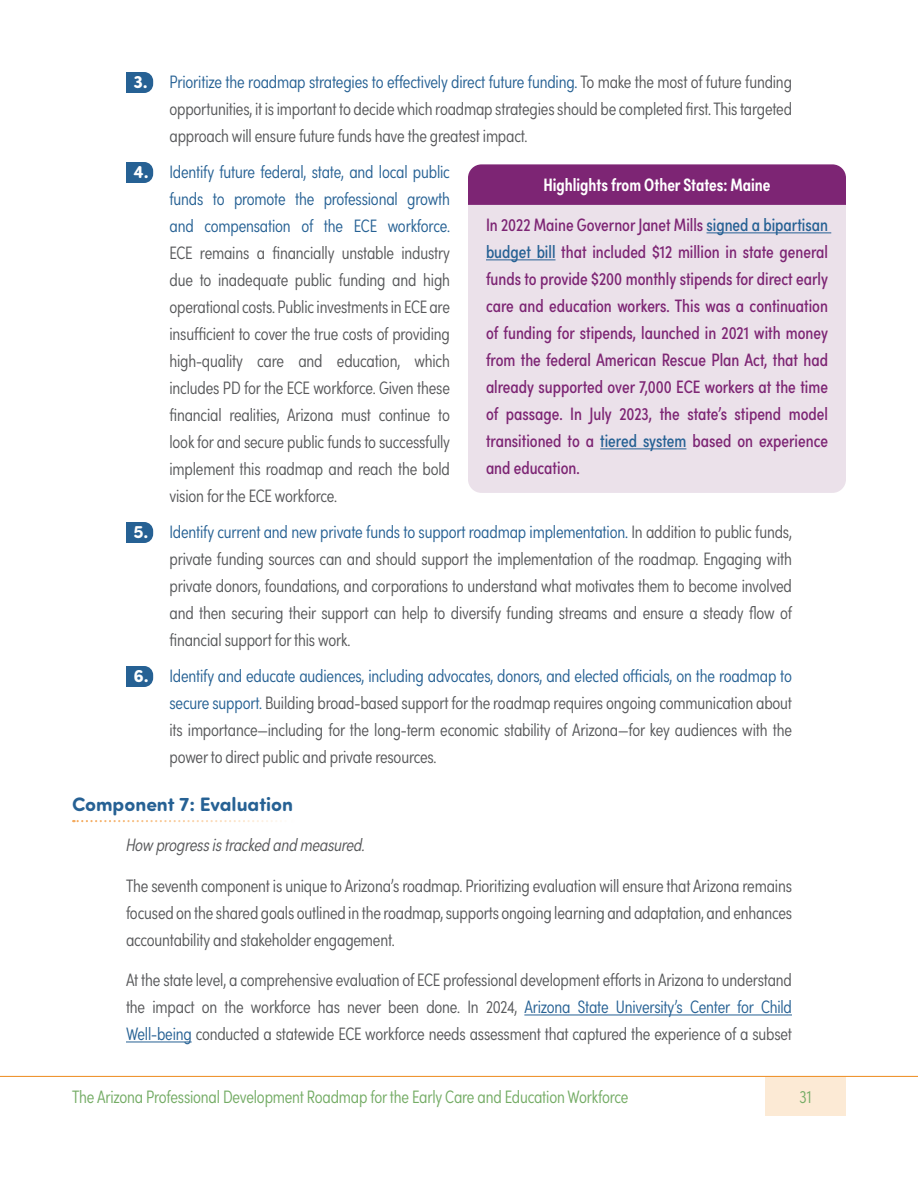
<style>
.page{position:relative;width:918px;height:1188px;background:#fff}
.page>*{position:absolute;margin:0;border:0;box-sizing:border-box;transform-origin:0 0}
.subheadbold{font:700 19.5px "Sofia Pro Soft";color:#266194}
.text{font:300 18px/27px "Sofia Pro Condensed";letter-spacing:-.01em;color:#57585a;text-align:justify}
.callout_box{font:18px/27px "Sofia Pro Condensed";color:#7d2574;text-align:justify}
.t1{font:300 18px "Sofia Pro Condensed";letter-spacing:-.01em;color:#74ac65}
.text-2{font:italic 300 18px "Sofia Pro Condensed";letter-spacing:-.01em;color:#57585a}
.callout_box-2{font:600 18px "Sofia Pro Condensed";color:#fff}
.s1{font-family:"Sofia Pro Soft";font-weight:700;color:#fff}
.s2{color:#266194}
</style>
<div class="page">
<div style="left:765px;top:1077px;width:81px;height:39px;background:#fcead5"></div>
<hr style="left:0;top:1076px;width:918px;height:1px;background:#ed8a1c">
<svg style="left:126px;top:72px;width:27px;height:21px"></svg>
<svg style="left:126px;top:162px;width:27px;height:21px"></svg>
<svg style="left:126px;top:522px;width:27px;height:21px"></svg>
<svg style="left:126px;top:666px;width:27px;height:21px"></svg>
<svg style="left:73px;top:820px;width:208px;height:2px"></svg>
<hr style="left:524px;top:1015px;width:268px;height:1px;background:#266194">
<hr style="left:126px;top:1042px;width:66px;height:1px;background:#266194">
<div style="left:468px;top:164px;width:378px;height:41px;background:#7d2574"></div>
<div style="left:468px;top:205px;width:378px;height:288px;background:#ebe1ea"></div>
<hr style="left:707px;top:233px;width:124px;height:1px;background:#266194">
<hr style="left:486px;top:260px;width:70px;height:1px;background:#266194">
<hr style="left:600px;top:449px;width:86px;height:1px;background:#266194">
<p class="text" style="left:170px;top:67px;width:624px;text-indent:-36px"><span class="s1">3.</span> <span class="s2">Prioritize the roadmap strategies to effectively direct future funding.</span> To make the most of future funding opportunities, it is important to decide which roadmap strategies should be completed first. This targeted approach will ensure future funds have the greatest impact.</p>
<p class="text" style="left:170px;top:157px;width:282px;text-indent:-36px"><span class="s1">4.</span> <span class="s2">Identify future federal, state, and local public funds to promote the professional growth and compensation of the ECE workforce.<br></span>ECE remains a financially unstable industry due to inadequate public funding and high operational costs. Public investments in ECE are insufficient to cover the true costs of providing high-quality care and education, which includes PD for the ECE workforce. Given these financial realities, Arizona must continue to look for and secure public funds to successfully implement this roadmap and reach the bold vision for the ECE workforce.</p>
<p class="text" style="left:170px;top:517px;width:624px;text-indent:-36px"><span class="s1">5.</span> <span class="s2">Identify current and new private funds to support roadmap implementation.</span> In addition to public funds, private funding sources can and should support the implementation of the roadmap. Engaging with private donors, foundations, and corporations to understand what motivates them to become involved and then securing their support can help to diversify funding streams and ensure a steady flow of financial support for this work.</p>
<p class="text" style="left:170px;top:661px;width:624px;text-indent:-36px"><span class="s1">6.</span> <span class="s2">Identify and educate audiences, including advocates, donors, and elected officials, on the roadmap to secure support.</span> Building broad-based support for the roadmap requires ongoing communication about its importance—including for the long-term economic stability of Arizona—for key audiences with the power to direct public and private resources.</p>
<p class="subheadbold" style="left:72px;top:790px;width:223px">Component 7: Evaluation</p>
<p class="text-2" style="left:126px;top:832px;width:241px">How progress is tracked and measured.</p>
<p class="text" style="left:126px;top:871px;width:668px">The seventh component is unique to Arizona’s roadmap. Prioritizing evaluation will ensure that Arizona remains focused on the shared goals outlined in the roadmap, supports ongoing learning and adaptation, and enhances accountability and stakeholder engagement.</p>
<p class="text" style="left:126px;top:966px;width:668px">At the state level, a comprehensive evaluation of ECE professional development efforts in Arizona to understand the impact on the workforce has never been done. In 2024, <span class="s2">Arizona State University’s Center for Child Well-being</span> conducted a statewide ECE workforce needs assessment that captured the experience of a subset</p>
<p class="callout_box-2" style="left:543px;top:171px;width:229px">Highlights from Other States: Maine</p>
<p class="callout_box" style="left:486px;top:211px;width:344px">In 2022 Maine Governor Janet Mills <span class="s2">signed a bipartisan budget bill</span> that included $12 million in state general funds to provide $200 monthly stipends for direct early care and education workers. This was a continuation of funding for stipends, launched in 2021 with money from the federal American Rescue Plan Act, that had already supported over 7,000 ECE workers at the time of passage. In July 2023, the state’s stipend model transitioned to a <span class="s2">tiered system</span> based on experience and education.</p>
<p class="t1" style="left:72px;top:1084px;width:558px">The Arizona Professional Development Roadmap for the Early Care and Education Workforce</p>
<p class="t1" style="left:800px;top:1084px;width:13px">31</p>
</div>
